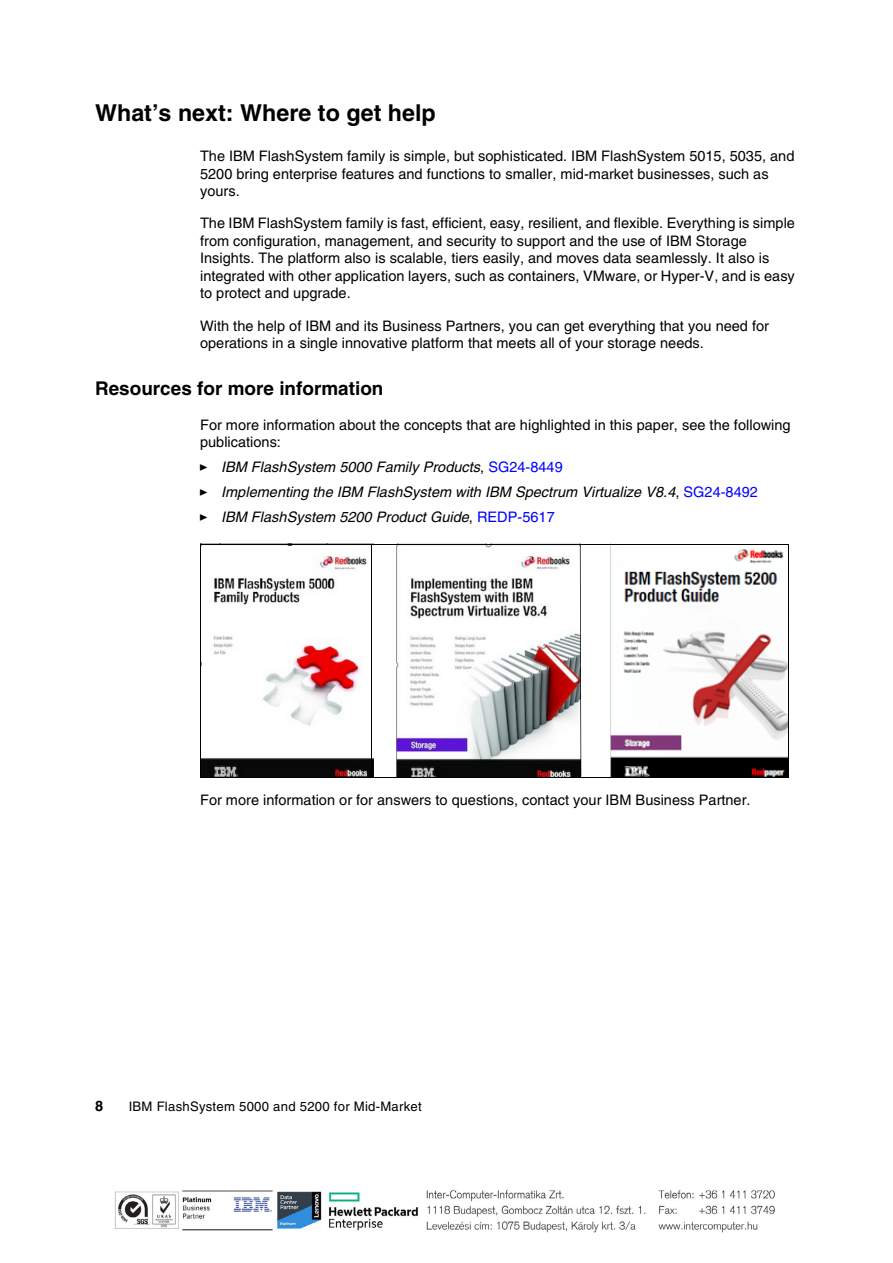
<style>
.page{position:relative;width:893px;height:1263px;background:#fff}
.page>*{position:absolute;margin:0;border:0;box-sizing:border-box;transform-origin:0 0}
.t1{font:47.85px "Garamond";letter-spacing:.105em;color:#000}
.t2{font:700 23.25px "Helvetica";color:#000}
.t3{font:700 18.9px "Helvetica";color:#000}
.t4{font:14.55px/17.5px "Helvetica";letter-spacing:.005em;color:#000}
.t5{font:italic 14.55px/24.8px "Helvetica";letter-spacing:.005em;color:#000}
.t6{font:700 14.55px "Helvetica";color:#000}
.t7{font:13.05px "Helvetica";letter-spacing:.02em;color:#000}
.s1{font-style:normal}
.s2{font-style:normal;color:#00f}
</style>
<div class="page">
<img style="left:396px;top:545px;width:184px;height:232px">
<img style="left:610px;top:545px;width:178px;height:232px">
<img style="left:201px;top:545px;width:172px;height:232px">
<hr style="left:371px;top:545px;width:1px;height:232px;background:#000">
<svg style="left:580px;top:545px;width:2px;height:232px"></svg>
<hr style="left:200px;top:544px;width:589px;height:1px;background:#000">
<hr style="left:788px;top:544px;width:1px;height:233px;background:#000">
<hr style="left:200px;top:777px;width:589px;height:1px;background:#000">
<hr style="left:200px;top:544px;width:1px;height:233px;background:#000">
<img style="left:115px;top:1190px;width:660px;height:43px">
<h2 class="t2" style="left:95px;top:98px;width:342px">What’s next: Where to get help</h2>
<p class="t4" style="left:200px;top:147px;width:596px">The IBM FlashSystem family is simple, but sophisticated. IBM FlashSystem 5015, 5035, and<br>5200 bring enterprise features and functions to smaller, mid-market businesses, such as yours.</p>
<p class="t4" style="left:200px;top:215px;width:596px">The IBM FlashSystem family is fast, efficient, easy, resilient, and flexible. Everything is simple from configuration, management, and security to support and the use of IBM Storage Insights. The platform also is scalable, tiers easily, and moves data seamlessly. It also is integrated with other application layers, such as containers, VMware, or Hyper-V, and is easy to protect and upgrade.</p>
<p class="t4" style="left:200px;top:317px;width:570px">With the help of IBM and its Business Partners, you can get everything that you need for operations in a single innovative platform that meets all of your storage needs.</p>
<p class="t3" style="left:95px;top:376px;width:290px">Resources for more information</p>
<p class="t4" style="left:200px;top:416px;width:592px">For more information about the concepts that are highlighted in this paper, see the following publications:</p>
<p class="t5" style="left:221px;top:454px;width:538px">IBM FlashSystem 5000 Family Products<span class="s1">,</span> <span class="s2">SG24-8449<br></span>Implementing the IBM FlashSystem with IBM Spectrum Virtualize V8.4<span class="s1">,</span> <span class="s2">SG24-8492<br></span>IBM FlashSystem 5200 Product Guide<span class="s1">,</span> <span class="s2">REDP-5617</span></p>
<h1 class="t1" style="left:327px;top:388px;width:237px">AJÁNLAT</h1>
<p class="t4" style="left:200px;top:791px;width:552px">For more information or for answers to questions, contact your IBM Business Partner.</p>
<p class="t6" style="left:95px;top:1097px;width:10px">8</p>
<p class="t7" style="left:129px;top:1099px;width:295px">IBM FlashSystem 5000 and 5200 for Mid-Market</p>
</div>
